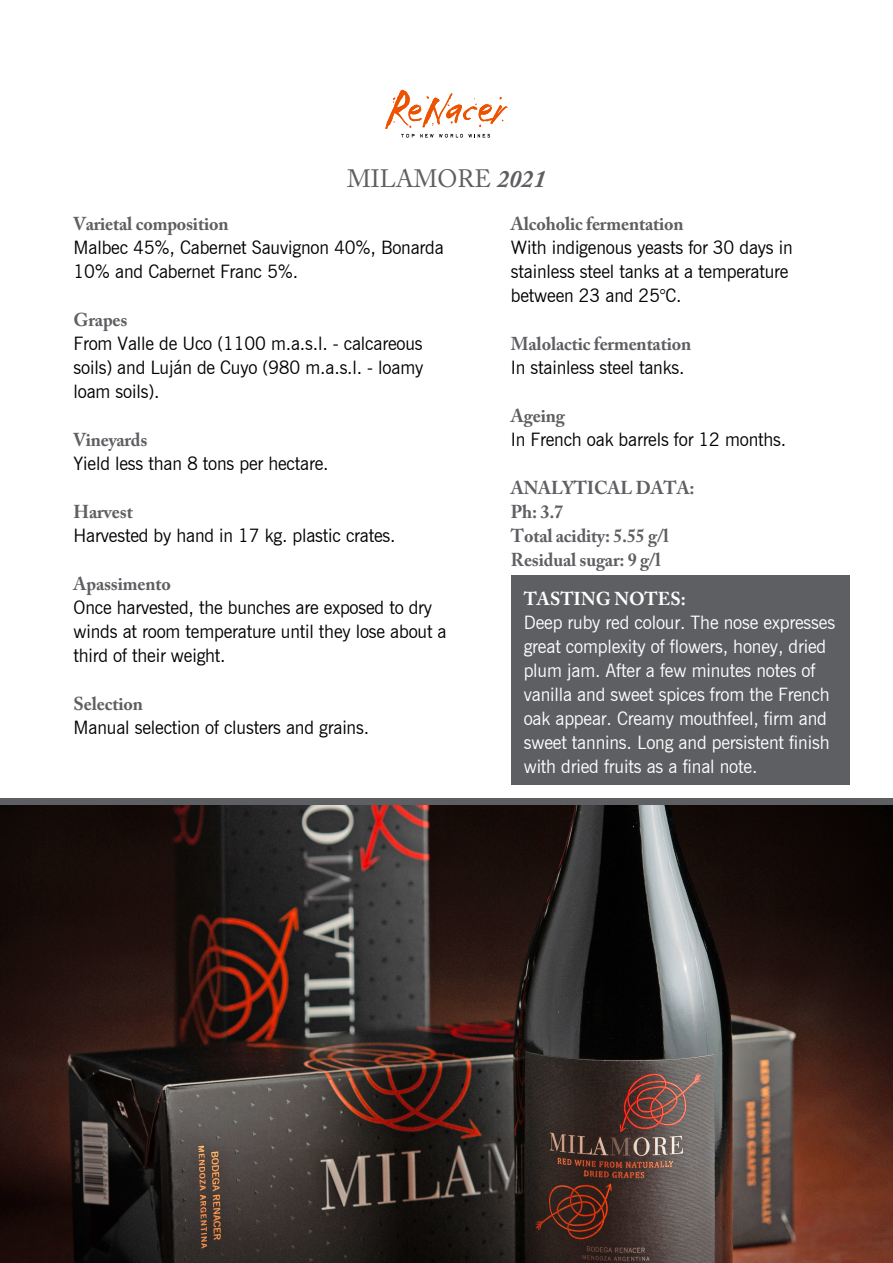
<style>
.page{position:relative;width:893px;height:1263px;background:#fff}
.page>*{position:absolute;margin:0;border:0;box-sizing:border-box;transform-origin:0 0}
.t1{font:25.05px "Adobe Caslon Pro";color:#5e5f62}
.t2{font:18.6px/24px "News Gothic BT";letter-spacing:-.01em;color:#000}
.t3{font:18.6px/24px "News Gothic BT";letter-spacing:-.01em;color:#fff}
.t4{font:700 18.6px/24px "Adobe Caslon Pro";letter-spacing:-.01em;color:#5e5f62}
.t5{font:700 18.6px "Adobe Caslon Pro";color:#fff}
.s1{font-weight:700;font-style:italic}
</style>
<div class="page">
<img style="left:0;top:805px;width:893px;height:458px">
<svg style="left:385px;top:89px;width:123px;height:49px"></svg>
<div style="left:511px;top:576px;width:338px;height:209px;background:#5e5f62"></div>
<div style="left:0;top:799px;width:893px;height:6px;background:#5e5f62"></div>
<h1 class="t1" style="left:347px;top:163px;width:200px">MILAMORE <span class="s1">2021</span></h1>
<p class="t4" style="left:74px;top:211px;width:156px">Varietal composition</p>
<p class="t2" style="left:74px;top:235px;width:372px">Malbec 45%, Cabernet Sauvignon 40%, Bonarda<br>10% and Cabernet Franc 5%.</p>
<p class="t4" style="left:74px;top:307px;width:55px">Grapes</p>
<p class="t2" style="left:74px;top:331px;width:351px;text-align:justify">From Valle de Uco (1100 m.a.s.l. - calcareous soils) and Luján de Cuyo (980 m.a.s.l. - loamy loam soils).</p>
<p class="t4" style="left:74px;top:427px;width:75px">Vineyards</p>
<p class="t2" style="left:74px;top:451px;width:257px">Yield less than 8 tons per hectare.</p>
<p class="t4" style="left:74px;top:499px;width:61px">Harvest</p>
<p class="t2" style="left:74px;top:523px;width:324px">Harvested by hand in 17 kg. plastic crates.</p>
<p class="t4" style="left:74px;top:571px;width:99px">Apassimento</p>
<p class="t2" style="left:74px;top:595px;width:375px">Once harvested, the bunches are exposed to dry winds at room temperature until they lose about a third of their weight.</p>
<p class="t4" style="left:74px;top:691px;width:71px">Selection</p>
<p class="t2" style="left:74px;top:715px;width:297px">Manual selection of clusters and grains.</p>
<p class="t4" style="left:511px;top:211px;width:174px">Alcoholic fermentation</p>
<p class="t2" style="left:511px;top:235px;width:283px">With indigenous yeasts for 30 days in stainless steel tanks at a temperature between 23 and 25°C.</p>
<p class="t4" style="left:511px;top:331px;width:182px">Malolactic fermentation</p>
<p class="t2" style="left:511px;top:355px;width:175px">In stainless steel tanks.</p>
<p class="t4" style="left:511px;top:403px;width:55px">Ageing</p>
<p class="t2" style="left:511px;top:427px;width:277px">In French oak barrels for 12 months.</p>
<p class="t4" style="left:511px;top:475px;width:185px">ANALYTICAL DATA:<br>Ph: 3.7<br>Total acidity: 5.55 g/l<br>Residual sugar: 9 g/l</p>
<p class="t5" style="left:524px;top:588px;width:164px">TASTING NOTES:</p>
<p class="t3" style="left:524px;top:610px;width:313px">Deep ruby red colour. The nose expresses great complexity of flowers, honey, dried plum jam. After a few minutes notes of vanilla and sweet spices from the French oak appear. Creamy mouthfeel, firm and sweet tannins. Long and persistent finish with dried fruits as a final note.</p>
</div>
